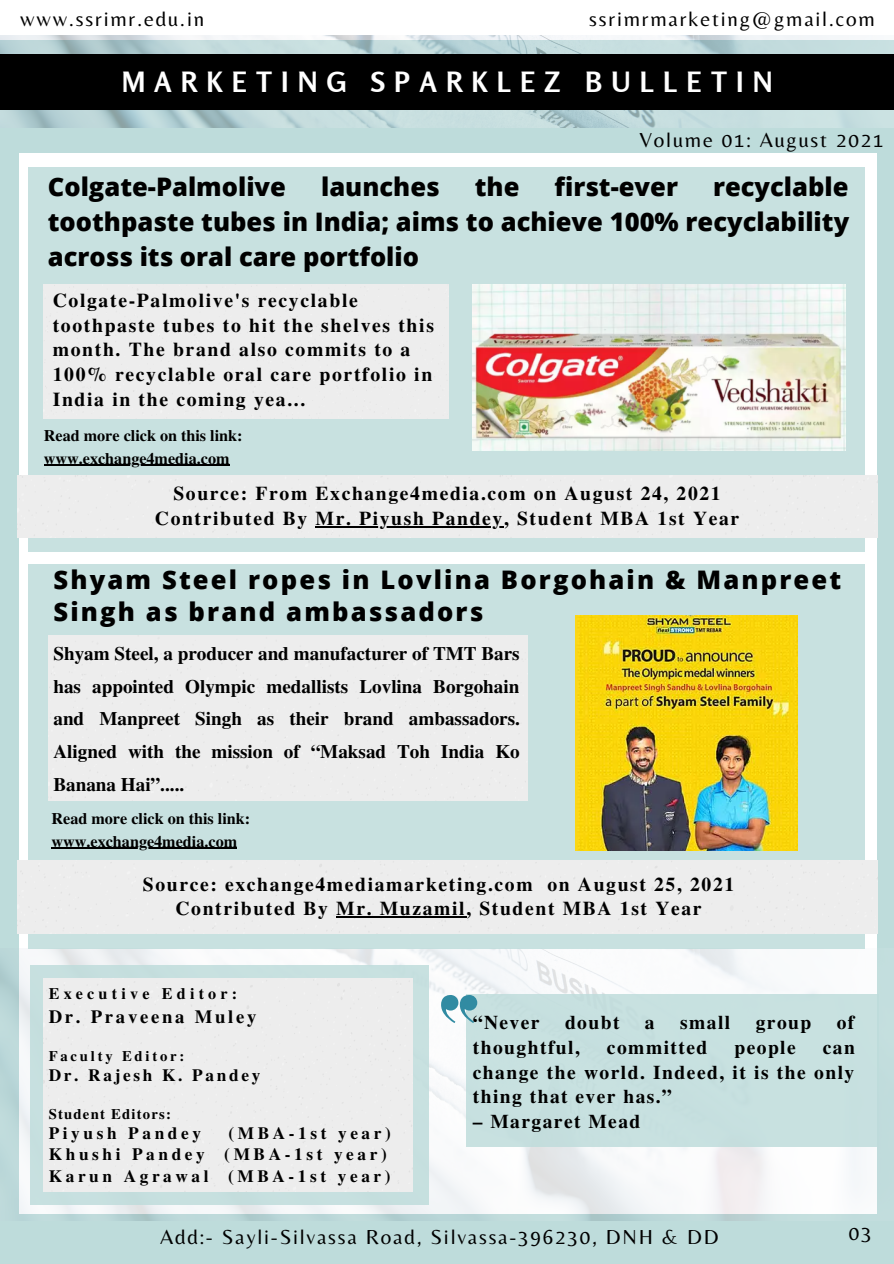
<style>
.page{position:relative;width:894px;height:1264px;background:#fff}
.page>*{position:absolute;margin:0;border:0;box-sizing:border-box;transform-origin:0 0}
.t1{font:700 27.75px "Rosario";letter-spacing:.325em;color:#fff}
.t2{font:800 25.65px/32.7px "Open Sans";letter-spacing:.085em;color:#000}
.t3{font:800 25.5px/35px "Open Sans";color:#000;text-align:justify}
.t4{font:21.15px "Belleza";letter-spacing:.085em;color:#000}
.t5{font:700 19.65px/24.9px "Te X Gyre Termes";letter-spacing:.085em;color:#000}
.t6{font:700 19.5px/24.8px "Te X Gyre Termes";letter-spacing:.075em;color:#000;text-align:justify}
.t7{font:700 19.2px/32.7px "Te X Gyre Termes";color:#000;text-align:justify}
.t8{font:700 18.6px "Te X Gyre Termes";letter-spacing:.145em;color:#000}
.t9{font:700 17.25px "Te X Gyre Termes";letter-spacing:.21em;color:#000}
.t10{font:700 17.25px "Te X Gyre Termes";letter-spacing:.155em;color:#000}
.t11{font:700 16.2px "Te X Gyre Termes";color:#000}
.t12{font:700 16.05px "Te X Gyre Termes";letter-spacing:.265em;color:#000}
.t13{font:700 14.7px "Te X Gyre Termes";letter-spacing:.085em;color:#000}
.t14{font:700 14.7px "Te X Gyre Termes";letter-spacing:.19em;color:#000}
</style>
<div class="page">
<div style="left:0;top:40px;width:893px;height:112px;background:#bedcdb"></div>
<div style="left:0;top:1214px;width:893px;height:49px;background:#bedcdb"></div>
<img style="left:0;top:35px;width:893px;height:92px">
<div style="left:0;top:54px;width:893px;height:55px;background:#000"></div>
<div style="left:0;top:147px;width:18px;height:1067px;background:#bedcdb"></div>
<div style="left:877px;top:147px;width:16px;height:1067px;background:#bedcdb"></div>
<div style="left:29px;top:167px;width:835px;height:384px;background:#c8e1e0"></div>
<div style="left:18px;top:475px;width:859px;height:62px;background:#ededed"></div>
<div style="left:44px;top:284px;width:404px;height:134px;background:#ededed"></div>
<img style="left:0;top:948px;width:877px;height:272px">
<div style="left:29px;top:564px;width:835px;height:384px;background:#c8e1e0"></div>
<div style="left:18px;top:860px;width:859px;height:73px;background:#ededed"></div>
<div style="left:49px;top:635px;width:478px;height:165px;background:#ededed"></div>
<div style="left:30px;top:965px;width:399px;height:240px;background:#c7e0df"></div>
<div style="left:44px;top:978px;width:368px;height:213px;background:#ededed"></div>
<div style="left:466px;top:994px;width:412px;height:152px;background:#c7e1e0"></div>
<svg style="left:441px;top:994px;width:36px;height:29px"></svg>
<img style="left:575px;top:615px;width:222px;height:235px">
<hr style="left:52px;top:847px;width:185px;height:1px;background:#000">
<hr style="left:336px;top:916px;width:130px;height:1px;background:#000">
<img style="left:472px;top:284px;width:373px;height:166px">
<hr style="left:44px;top:465px;width:185px;height:1px;background:#000">
<hr style="left:315px;top:526px;width:189px;height:1px;background:#000">
<p class="t4" style="left:20px;top:6px;width:185px">www.ssrimr.edu.in</p>
<p class="t4" style="left:589px;top:6px;width:287px">ssrimrmarketing@gmail.com</p>
<p class="t1" style="left:122px;top:65px;width:652px">MARKETING SPARKLEZ BULLETIN</p>
<p class="t4" style="left:639px;top:127px;width:245px">Volume 01: August 2021</p>
<p class="t3" style="left:48px;top:168px;width:239px">Colgate-Palmolive</p>
<p class="t3" style="left:321px;top:168px;width:120px">launches</p>
<p class="t3" style="left:474px;top:168px;width:46px">the</p>
<p class="t3" style="left:554px;top:168px;width:125px">first-ever</p>
<p class="t3" style="left:48px;top:168px;width:802px;text-indent:665px">recyclable toothpaste tubes in India; aims to achieve 100% recyclability across its oral care portfolio</p>
<p class="t5" style="left:53px;top:286px;width:382px">Colgate-Palmolive's recyclable toothpaste tubes to hit the shelves this month. The brand also commits to a 100% recyclable oral care portfolio in India in the coming yea...</p>
<p class="t11" style="left:44px;top:423px;width:200px">Read more click on this link:</p>
<p class="t11" style="left:44px;top:445px;width:187px">www.exchange4media.com</p>
<p class="t5" style="left:173px;top:480px;width:548px">Source: From Exchange4media.com on August 24, 2021</p>
<p class="t5" style="left:155px;top:504px;width:585px">Contributed By Mr. Piyush Pandey, Student MBA 1st Year</p>
<p class="t2" style="left:53px;top:562px;width:789px">Shyam Steel ropes in Lovlina Borgohain &amp; Manpreet<br>Singh as brand ambassadors</p>
<p class="t7" style="left:53px;top:636px;width:468px">Shyam Steel, a producer and manufacturer of TMT Bars has appointed Olympic medallists Lovlina Borgohain and Manpreet Singh as their brand ambassadors.<br>Aligned with the mission of “Maksad Toh India Ko Banana Hai”.....</p>
<p class="t11" style="left:52px;top:806px;width:200px">Read more click on this link:</p>
<p class="t11" style="left:52px;top:828px;width:187px">www.exchange4media.com</p>
<p class="t5" style="left:143px;top:870px;width:592px">Source: exchange4mediamarketing.com on August 25, 2021</p>
<p class="t5" style="left:175px;top:895px;width:527px">Contributed By Mr. Muzamil, Student MBA 1st Year</p>
<p class="t12" style="left:49px;top:981px;width:190px">Executive Editor:</p>
<p class="t8" style="left:49px;top:1002px;width:209px">Dr. Praveena Muley</p>
<p class="t14" style="left:49px;top:1044px;width:137px">Faculty Editor:</p>
<p class="t10" style="left:49px;top:1062px;width:213px">Dr. Rajesh K. Pandey</p>
<p class="t13" style="left:49px;top:1102px;width:124px">Student Editors:</p>
<p class="t9" style="left:49px;top:1119px;width:154px">Piyush Pandey</p>
<p class="t9" style="left:228px;top:1119px;width:164px">(MBA-1st year)</p>
<p class="t9" style="left:49px;top:1140px;width:339px">Khushi Pandey (MBA-1st year)</p>
<p class="t9" style="left:49px;top:1162px;width:343px">Karun Agrawal (MBA-1st year)</p>
<p class="t6" style="left:472px;top:1009px;width:68px">“Never</p>
<p class="t6" style="left:565px;top:1009px;width:56px">doubt</p>
<p class="t6" style="left:644px;top:1009px;width:11px">a</p>
<p class="t6" style="left:680px;top:1009px;width:52px">small</p>
<p class="t6" style="left:755px;top:1009px;width:57px">group</p>
<p class="t6" style="left:836px;top:1009px;width:19px">of</p>
<p class="t6" style="left:472px;top:1033px;width:109px">thoughtful,</p>
<p class="t6" style="left:606px;top:1033px;width:102px">committed</p>
<p class="t6" style="left:734px;top:1033px;width:63px">people</p>
<p class="t6" style="left:472px;top:1033px;width:383px;text-indent:350px">can change the world. Indeed, it is the only thing that ever has.”</p>
<p class="t6" style="left:472px;top:1108px;width:169px">– Margaret Mead</p>
<p class="t4" style="left:160px;top:1224px;width:560px">Add:- Sayli-Silvassa Road, Silvassa-396230, DNH &amp; DD</p>
<p class="t4" style="left:848px;top:1220px;width:24px">03</p>
</div>
